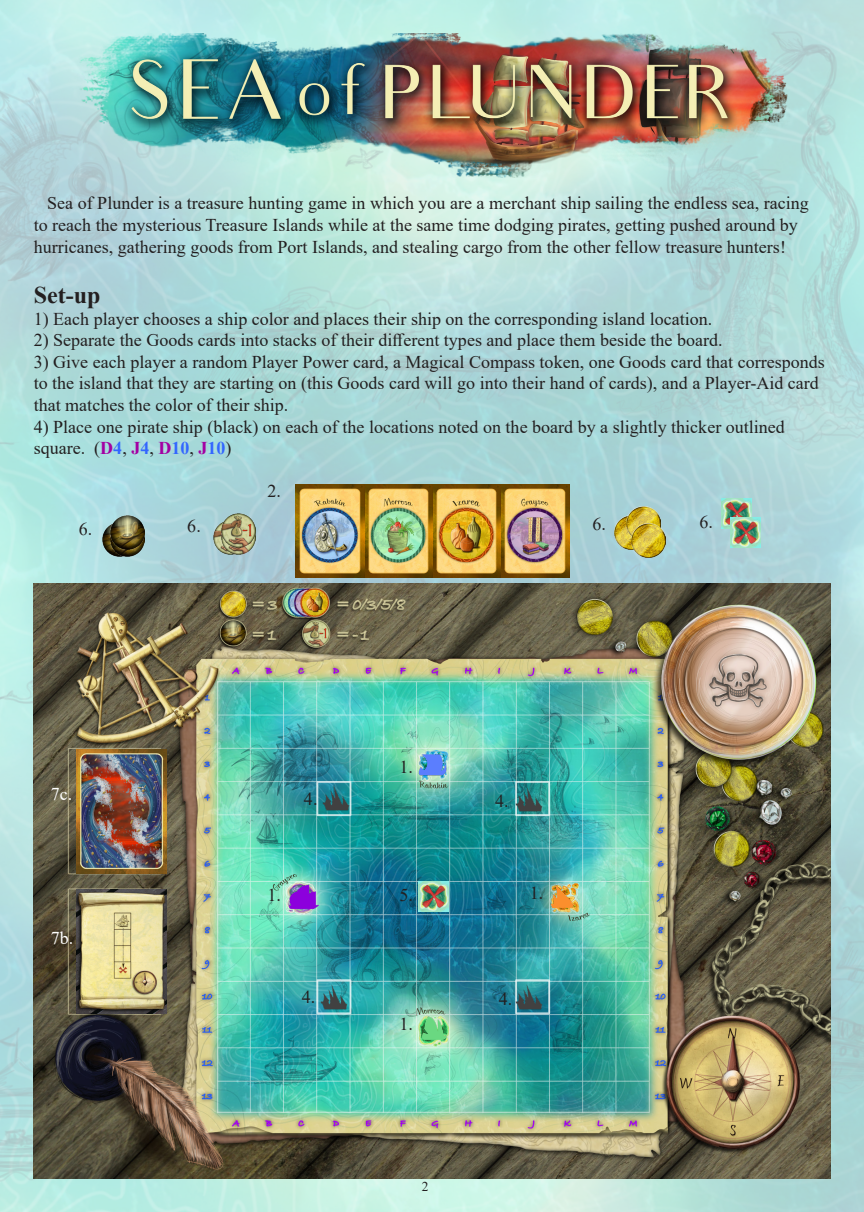
<style>
.page{position:relative;width:864px;height:1212px;background:#fff}
.page>*{position:absolute;margin:0;border:0;box-sizing:border-box;transform-origin:0 0}
.t1{font:700 24px "Times New Roman";color:#231f20}
.t2{font:18px/21.6px "Times New Roman";color:#231f20}
.t3{font:18px "Times New Roman";color:#fff}
.t4{font:13.5px "Times New Roman";color:#231f20}
.s1{font-weight:700;color:#a300a3}
.s2{font-weight:700;color:#36f}
</style>
<div class="page">
<img style="left:0;top:0;width:864px;height:1212px">
<img style="left:34px;top:584px;width:795px;height:594px">
<img style="left:295px;top:484px;width:274px;height:93px">
<img style="left:289px;top:882px;width:29px;height:30px">
<img style="left:548px;top:882px;width:29px;height:30px">
<img style="left:418px;top:1014px;width:29px;height:30px">
<img style="left:321px;top:783px;width:30px;height:30px">
<img style="left:418px;top:751px;width:30px;height:30px">
<img style="left:514px;top:784px;width:30px;height:30px">
<img style="left:514px;top:982px;width:30px;height:30px">
<img style="left:320px;top:982px;width:29px;height:30px">
<img style="left:418px;top:881px;width:30px;height:31px">
<img style="left:213px;top:520px;width:8px;height:34px">
<img style="left:221px;top:547px;width:34px;height:8px">
<img style="left:221px;top:513px;width:34px;height:34px">
<img style="left:103px;top:522px;width:7px;height:34px">
<img style="left:110px;top:549px;width:34px;height:8px">
<img style="left:110px;top:515px;width:34px;height:34px">
<img style="left:614px;top:515px;width:17px;height:34px">
<img style="left:626px;top:506px;width:34px;height:34px">
<img style="left:631px;top:523px;width:34px;height:34px">
<img style="left:721px;top:499px;width:30px;height:29px">
<img style="left:730px;top:517px;width:30px;height:30px">
<img style="left:77px;top:749px;width:89px;height:124px">
<img style="left:77px;top:890px;width:89px;height:124px">
<img style="left:74px;top:34px;width:715px;height:143px">
<p class="t2" style="left:47px;top:192px;width:762px">Sea of Plunder is a treasure hunting game in which you are a merchant ship sailing the endless sea, racing</p>
<p class="t2" style="left:34px;top:214px;width:765px">to reach the mysterious Treasure Islands while at the same time dodging pirates, getting pushed around by</p>
<p class="t2" style="left:34px;top:235px;width:753px">hurricanes, gathering goods from Port Islands, and stealing cargo from the other fellow treasure hunters!</p>
<p class="t1" style="left:34px;top:278px;width:68px">Set-up</p>
<p class="t2" style="left:34px;top:307px;width:679px">1) Each player chooses a ship color and places their ship on the corresponding island location.</p>
<p class="t2" style="left:34px;top:329px;width:690px">2) Separate the Goods cards into stacks of their different types and place them beside the board.</p>
<p class="t2" style="left:34px;top:350px;width:792px">3) Give each player a random Player Power card, a Magical Compass token, one Goods card that corresponds to the island that they are starting on (this Goods card will go into their hand of cards), and a Player-Aid card that matches the color of their ship.</p>
<p class="t2" style="left:34px;top:415px;width:752px">4) Place one pirate ship (black) on each of the locations noted on the board by a slightly thicker outlined square. (<span class="s1">D</span><span class="s2">4</span>, <span class="s1">J</span><span class="s2">4</span>, <span class="s1">D</span><span class="s2">10</span>, <span class="s1">J</span><span class="s2">10</span>)</p>
<p class="t2" style="left:267px;top:479px;width:15px">2.</p>
<p class="t2" style="left:79px;top:518px;width:15px">6.</p>
<p class="t2" style="left:187px;top:515px;width:15px">6.</p>
<p class="t2" style="left:592px;top:513px;width:15px">6.</p>
<p class="t2" style="left:699px;top:510px;width:15px">6.</p>
<p class="t3" style="left:51px;top:781px;width:23px">7c.</p>
<p class="t3" style="left:51px;top:925px;width:24px">7b.</p>
<p class="t2" style="left:399px;top:756px;width:15px">1.</p>
<p class="t2" style="left:304px;top:788px;width:15px">4.</p>
<p class="t2" style="left:495px;top:790px;width:15px">4.</p>
<p class="t2" style="left:267px;top:884px;width:15px">1.</p>
<p class="t2" style="left:399px;top:883px;width:15px">5.</p>
<p class="t2" style="left:529px;top:881px;width:15px">1.</p>
<p class="t2" style="left:302px;top:986px;width:15px">4.</p>
<p class="t2" style="left:498px;top:987px;width:15px">4.</p>
<p class="t2" style="left:399px;top:1012px;width:15px">1.</p>
<p class="t4" style="left:421px;top:1176px;width:8px">2</p>
</div>
